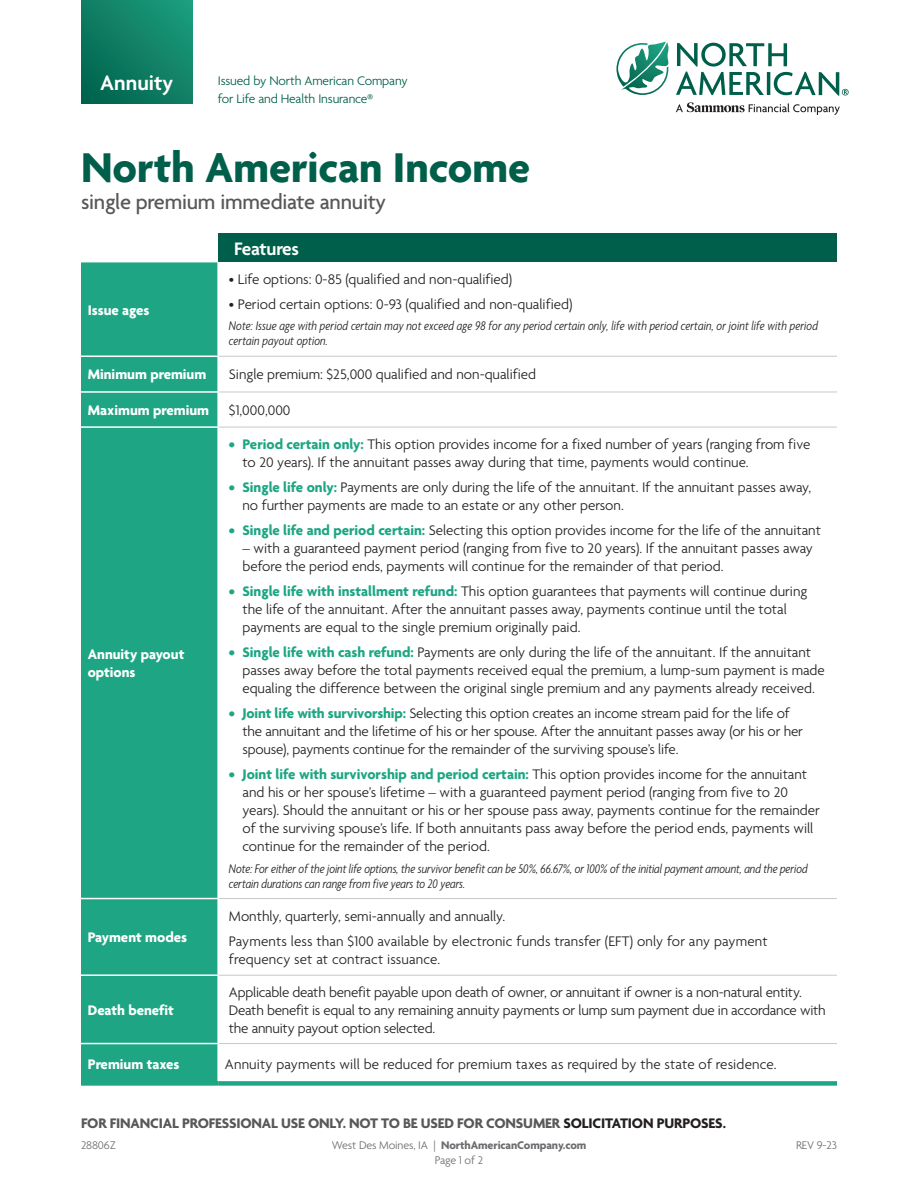
<style>
.page{position:relative;width:918px;height:1188px;background:#fff}
.page>*{position:absolute;margin:0;border:0;box-sizing:border-box;transform-origin:0 0}
.Main_Header{font:700 45px "Agenda";color:#005f4a}
.Main_Header-2{font:500 22.5px "Agenda";letter-spacing:-.01em;color:#57585a}
.t1{font:600 22.5px "Agenda";color:#fff}
.Chart_Header{font:600 19.5px "Agenda";letter-spacing:-.015em;color:#fff}
.t2{font:300 15px/18px "Agenda";color:#231f20}
.t3{font:700 15px "Agenda";color:#fff}
.Body_Copy{font:700 15px "Agenda";letter-spacing:-.01em;color:#57585a}
.t4{font:italic 300 condensed 13.5px/15px "Agenda";color:#231f20;scale:.96 1}
.Product_Subhead{font:300 13.5px/18px "Agenda";letter-spacing:-.01em;color:#005f4a}
.Form_Number_Date{font:700 12px "Agenda";letter-spacing:-.01em;color:#6c6d70}
.Form_Number_Date-2{font:300 12px "Agenda";letter-spacing:-.01em;color:#6c6d70}
.s1{font-weight:700;color:#1ea684}
.s2{color:#231f20}
.s3{font-weight:300}
</style>
<div class="page">
<div style="left:218px;top:233px;width:619px;height:29px;background:#005f4a"></div>
<div style="left:81px;top:262px;width:136px;height:819px;background:#1ea684"></div>
<svg style="left:219px;top:391px;width:618px;height:584px"></svg>
<hr style="left:81px;top:356px;width:138px;height:1px;background:#fff">
<hr style="left:81px;top:391px;width:138px;height:2px;background:#fff">
<hr style="left:81px;top:426px;width:138px;height:2px;background:#fff">
<hr style="left:81px;top:898px;width:138px;height:1px;background:#fff">
<hr style="left:81px;top:974px;width:138px;height:2px;background:#fff">
<hr style="left:219px;top:356px;width:618px;height:1px;background:#c7c8ca">
<hr style="left:219px;top:392px;width:618px;height:1px;background:#c7c8ca">
<hr style="left:219px;top:427px;width:618px;height:1px;background:#c7c8ca">
<hr style="left:219px;top:898px;width:618px;height:1px;background:#c7c8ca">
<hr style="left:219px;top:975px;width:618px;height:1px;background:#c7c8ca">
<hr style="left:219px;top:1043px;width:618px;height:1px;background:#c7c8ca">
<div style="left:81px;top:1081px;width:137px;height:5px;background:#1ea684"></div>
<div style="left:218px;top:1081px;width:619px;height:5px;background:#1ea684"></div>
<hr style="left:81px;top:1043px;width:138px;height:1px;background:#fff">
<svg style="left:616px;top:42px;width:53px;height:53px"></svg>
<svg style="left:676px;top:102px;width:164px;height:13px"></svg>
<svg style="left:676px;top:43px;width:173px;height:53px"></svg>
<svg style="left:81px;top:0;width:112px;height:103px;background:#0e7f64"></svg>
<p class="t1" style="left:100px;top:71px;width:75px">Annuity</p>
<p class="Product_Subhead" style="left:218px;top:72px;width:192px">Issued by North American Company for Life and Health Insurance®</p>
<p class="Main_Header" style="left:81px;top:143px;width:451px">North American Income</p>
<p class="Main_Header-2" style="left:81px;top:190px;width:307px">single premium immediate annuity</p>
<p class="Chart_Header" style="left:234px;top:238px;width:66px">Features</p>
<p class="t3" style="left:88px;top:302px;width:63px">Issue ages</p>
<p class="t2" style="left:229px;top:271px;width:285px">• Life options: 0-85 (qualified and non-qualified)</p>
<p class="t2" style="left:229px;top:296px;width:345px">• Period certain options: 0-93 (qualified and non-qualified)</p>
<p class="t4" style="left:229px;top:318px;width:615px">Note: Issue age with period certain may not exceed age 98 for any period certain only, life with period certain, or joint life with period certain payout option.</p>
<p class="t3" style="left:88px;top:367px;width:120px">Minimum premium</p>
<p class="t2" style="left:229px;top:367px;width:309px">Single premium: $25,000 qualified and non-qualified</p>
<p class="t3" style="left:88px;top:402px;width:123px">Maximum premium</p>
<p class="t2" style="left:229px;top:402px;width:63px">$1,000,000</p>
<p class="t3" style="left:88px;top:646px;width:98px">Annuity payout</p>
<p class="t3" style="left:88px;top:664px;width:49px">options</p>
<p class="t3" style="left:88px;top:929px;width:101px">Payment modes</p>
<p class="t3" style="left:88px;top:1002px;width:88px">Death benefit</p>
<p class="t2" style="left:242px;top:436px;width:569px;text-indent:-14px"><span class="s1">• Period certain only:</span> This option provides income for a fixed number of years (ranging from five to 20 years). If the annuitant passes away during that time, payments would continue.</p>
<p class="t2" style="left:242px;top:479px;width:570px;text-indent:-14px"><span class="s1">• Single life only:</span> Payments are only during the life of the annuitant. If the annuitant passes away, no further payments are made to an estate or any other person.</p>
<p class="t2" style="left:229px;top:522px;width:594px"><span class="s1">• Single life and period certain:</span> Selecting this option provides income for the life of the annuitant</p>
<p class="t2" style="left:242px;top:540px;width:572px">– with a guaranteed payment period (ranging from five to 20 years). If the annuitant passes away before the period ends, payments will continue for the remainder of that period.</p>
<p class="t2" style="left:242px;top:583px;width:566px;text-indent:-14px"><span class="s1">• Single life with installment refund:</span> This option guarantees that payments will continue during the life of the annuitant. After the annuitant passes away, payments continue until the total payments are equal to the single premium originally paid.</p>
<p class="t2" style="left:242px;top:644px;width:584px;text-indent:-14px"><span class="s1">• Single life with cash refund:</span> Payments are only during the life of the annuitant. If the annuitant passes away before the total payments received equal the premium, a lump-sum payment is made equaling the difference between the original single premium and any payments already received.</p>
<p class="t2" style="left:242px;top:705px;width:562px;text-indent:-14px"><span class="s1">• Joint life with survivorship:</span> Selecting this option creates an income stream paid for the life of the annuitant and the lifetime of his or her spouse. After the annuitant passes away (or his or her spouse), payments continue for the remainder of the surviving spouse’s life.</p>
<p class="t2" style="left:242px;top:766px;width:579px;text-indent:-14px"><span class="s1">• Joint life with survivorship and period certain:</span> This option provides income for the annuitant and his or her spouse’s lifetime – with a guaranteed payment period (ranging from five to 20 years). Should the annuitant or his or her spouse pass away, payments continue for the remainder of the surviving spouse’s life. If both annuitants pass away before the period ends, payments will continue for the remainder of the period.</p>
<p class="t4" style="left:229px;top:861px;width:604px">Note: For either of the joint life options, the survivor benefit can be 50%, 66.67%, or 100% of the initial payment amount, and the period certain durations can range from five years to 20 years.</p>
<p class="t2" style="left:229px;top:908px;width:278px">Monthly, quarterly, semi-annually and annually.</p>
<p class="t2" style="left:229px;top:933px;width:540px">Payments less than $100 available by electronic funds transfer (EFT) only for any payment frequency set at contract issuance.</p>
<p class="t2" style="left:229px;top:984px;width:598px">Applicable death benefit payable upon death of owner, or annuitant if owner is a non-natural entity.<br>Death benefit is equal to any remaining annuity payments or lump sum payment due in accordance with the annuity payout option selected.</p>
<p class="t3" style="left:88px;top:1056px;width:93px">Premium taxes</p>
<p class="t2" style="left:225px;top:1056px;width:553px">Annuity payments will be reduced for premium taxes as required by the state of residence.</p>
<p class="Body_Copy" style="left:81px;top:1115px;width:647px">FOR FINANCIAL PROFESSIONAL USE ONLY. NOT TO BE USED FOR CONSUMER <span class="s2">SOLICITATION PURPOSES.</span></p>
<p class="Form_Number_Date-2" style="left:81px;top:1139px;width:36px">28806Z</p>
<p class="Form_Number_Date" style="left:332px;top:1139px;width:256px"><span class="s3">West Des Moines, IA |</span> NorthAmericanCompany.com</p>
<p class="Form_Number_Date-2" style="left:796px;top:1139px;width:42px">REV 9-23</p>
<p class="Form_Number_Date-2" style="left:435px;top:1154px;width:50px">Page 1 of 2</p>
</div>
